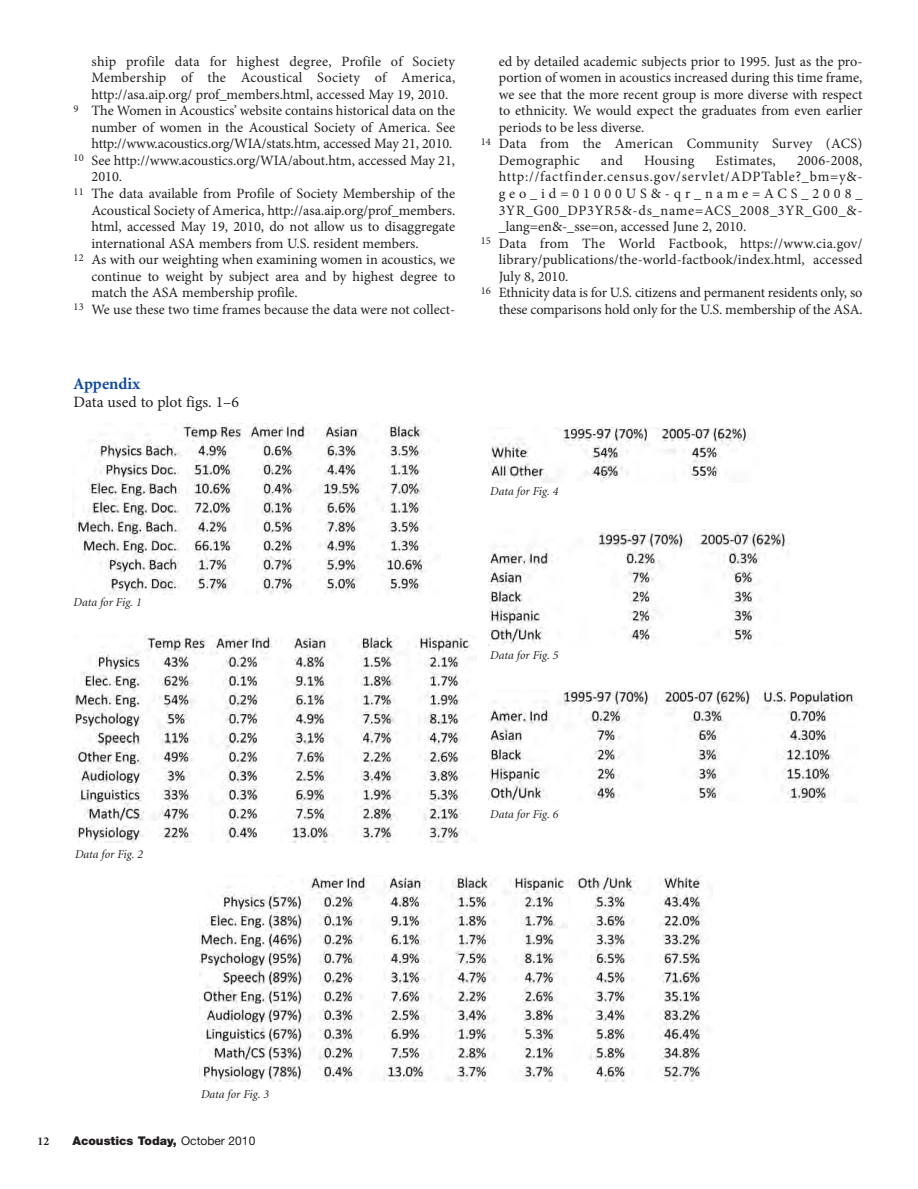
<style>
.page{position:relative;width:918px;height:1189px;background:#fff}
.page>*{position:absolute;margin:0;border:0;box-sizing:border-box;transform-origin:0 0}
.t1{font:700 16.5px "Minion";color:#0f499d}
.t2{font:15.75px "Minion Pro";color:#231f20}
.t3{font:14.25px "Minion Pro";color:#231f20}
.t4{font:14.25px "Minion Pro";letter-spacing:.02em;color:#231f20}
.t5{font:14.25px "Minion Pro";letter-spacing:.055em;color:#231f20}
.t6{font:14.25px "Minion Pro";letter-spacing:.05em;color:#231f20}
.t7{font:14.25px "Minion Pro";letter-spacing:.27em;color:#231f20}
.t8{font:italic 12px "Minion";color:#231f20}
.t9{font:900 12px "Helvetica Neue";color:#231f20}
.t10{font:700 12px "Minion";color:#231f20}
.s1{font-weight:400}
</style>
<div class="page">
<img style="left:72px;top:423px;width:353px;height:171px">
<img style="left:74px;top:635px;width:402px;height:206px">
<img style="left:200px;top:875px;width:503px;height:206px">
<img style="left:490px;top:427px;width:259px;height:56px">
<img style="left:489px;top:529px;width:301px;height:116px">
<img style="left:489px;top:690px;width:368px;height:111px">
<p class="t4" style="left:92px;top:56px;width:365px">ship profile data for highest degree, Profile of Society</p>
<p class="t4" style="left:92px;top:72px;width:365px">Membership of the Acoustical Society of America,</p>
<p class="t3" style="left:92px;top:89px;width:358px">http://asa.aip.org/ prof_members.html, accessed May 19, 2010.</p>
<p class="t3" style="left:74px;top:105px;width:383px"><sup>9</sup> The Women in Acoustics’ website contains historical data on the</p>
<p class="t3" style="left:92px;top:122px;width:365px">number of women in the Acoustical Society of America. See</p>
<p class="t3" style="left:92px;top:138px;width:362px">http://www.acoustics.org/WIA/stats.htm, accessed May 21, 2010.</p>
<p class="t3" style="left:74px;top:155px;width:383px"><sup>10</sup> See http://www.acoustics.org/WIA/about.htm, accessed May 21,</p>
<p class="t3" style="left:92px;top:171px;width:32px">2010.</p>
<p class="t3" style="left:74px;top:188px;width:383px"><sup>11</sup> The data available from Profile of Society Membership of the</p>
<p class="t3" style="left:92px;top:204px;width:365px">Acoustical Society of America, http://asa.aip.org/prof_members.</p>
<p class="t3" style="left:92px;top:221px;width:365px">html, accessed May 19, 2010, do not allow us to disaggregate</p>
<p class="t3" style="left:92px;top:237px;width:329px">international ASA members from U.S. resident members.</p>
<p class="t3" style="left:74px;top:254px;width:383px"><sup>12</sup> As with our weighting when examining women in acoustics, we</p>
<p class="t3" style="left:92px;top:270px;width:365px">continue to weight by subject area and by highest degree to</p>
<p class="t3" style="left:92px;top:287px;width:208px">match the ASA membership profile.</p>
<p class="t3" style="left:74px;top:303px;width:383px"><sup>13</sup> We use these two time frames because the data were not collect-</p>
<p class="t1" style="left:74px;top:377px;width:68px">Appendix</p>
<p class="t2" style="left:74px;top:396px;width:167px">Data used to plot figs. 1–6</p>
<p class="t3" style="left:499px;top:56px;width:365px">ed by detailed academic subjects prior to 1995. Just as the pro-</p>
<p class="t3" style="left:499px;top:72px;width:365px">portion of women in acoustics increased during this time frame,</p>
<p class="t3" style="left:499px;top:89px;width:365px">we see that the more recent group is more diverse with respect</p>
<p class="t3" style="left:499px;top:105px;width:365px">to ethnicity. We would expect the graduates from even earlier</p>
<p class="t3" style="left:499px;top:122px;width:147px">periods to be less diverse.</p>
<p class="t4" style="left:481px;top:138px;width:383px"><sup>14</sup> Data from the American Community Survey (ACS)</p>
<p class="t4" style="left:499px;top:155px;width:83px">Demographic</p>
<p class="t3" style="left:601px;top:155px;width:23px">and</p>
<p class="t3" style="left:644px;top:155px;width:52px">Housing</p>
<p class="t4" style="left:716px;top:155px;width:62px">Estimates,</p>
<p class="t4" style="left:797px;top:155px;width:67px">2006-2008,</p>
<p class="t5" style="left:499px;top:171px;width:365px">http://factfinder.census.gov/servlet/ADPTable?_bm=y&amp;-</p>
<p class="t7" style="left:499px;top:188px;width:365px">geo_id=01000US&amp;-qr_name=ACS_2008_</p>
<p class="t6" style="left:499px;top:204px;width:365px">3YR_G00_DP3YR5&amp;-ds_name=ACS_2008_3YR_G00_&amp;-</p>
<p class="t3" style="left:499px;top:221px;width:249px">_lang=en&amp;-_sse=on, accessed June 2, 2010.</p>
<p class="t4" style="left:481px;top:237px;width:383px"><sup>15</sup> Data from The World Factbook, https://www.cia.gov/</p>
<p class="t3" style="left:499px;top:254px;width:365px">library/publications/the-world-factbook/index.html, accessed</p>
<p class="t3" style="left:499px;top:270px;width:71px">July 8, 2010.</p>
<p class="t3" style="left:481px;top:287px;width:383px"><sup>16</sup> Ethnicity data is for U.S. citizens and permanent residents only, so</p>
<p class="t3" style="left:499px;top:303px;width:365px">these comparisons hold only for the U.S. membership of the ASA.</p>
<p class="t8" style="left:490px;top:486px;width:70px">Data for Fig. 4</p>
<p class="t8" style="left:74px;top:597px;width:70px">Data for Fig. 1</p>
<p class="t8" style="left:490px;top:649px;width:70px">Data for Fig. 5</p>
<p class="t8" style="left:75px;top:849px;width:70px">Data for Fig. 2</p>
<p class="t8" style="left:490px;top:809px;width:70px">Data for Fig. 6</p>
<p class="t8" style="left:201px;top:1089px;width:70px">Data for Fig. 3</p>
<p class="t10" style="left:38px;top:1136px;width:13px">12</p>
<p class="t9" style="left:72px;top:1135px;width:184px">Acoustics Today, <span class="s1">October 2010</span></p>
</div>
